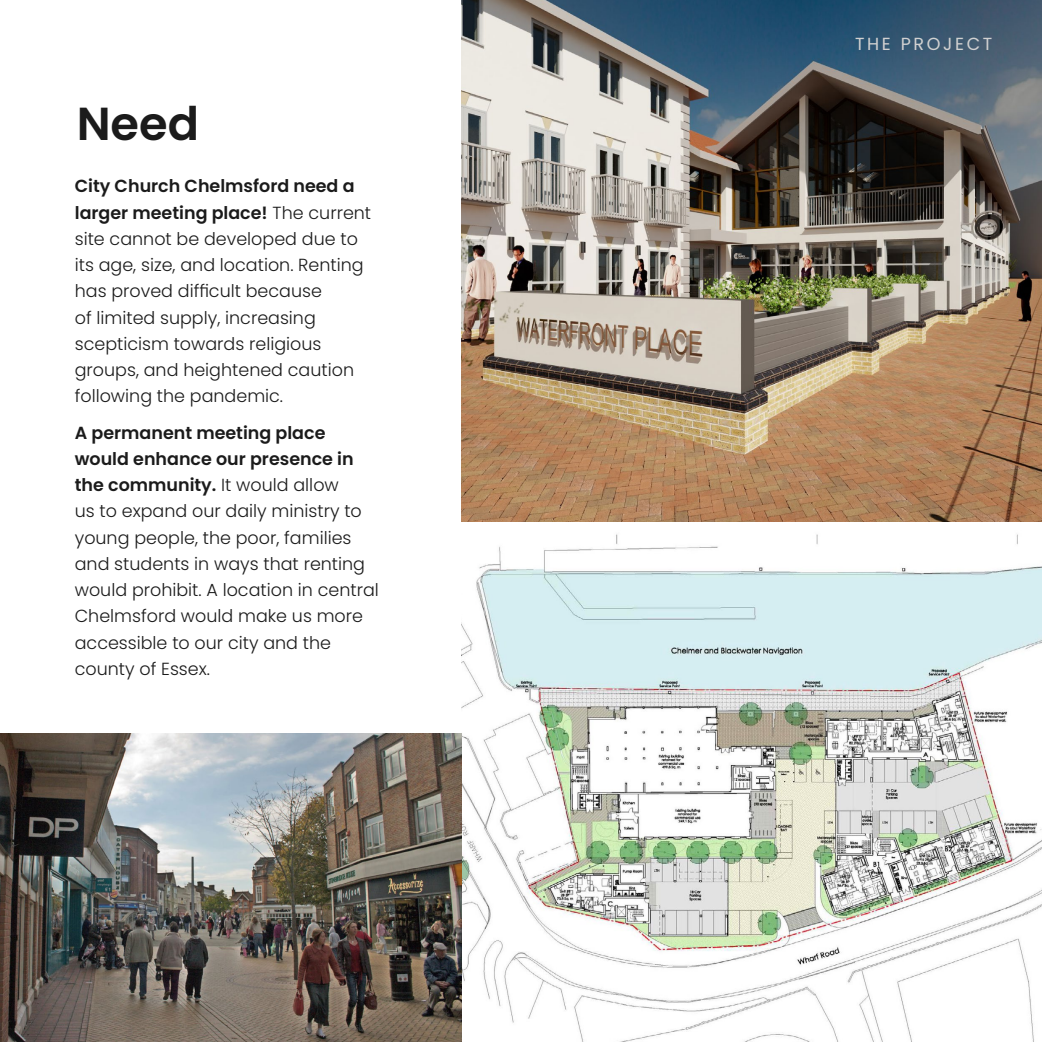
<style>
.page{position:relative;width:1042px;height:1042px;background:#fff}
.page>*{position:absolute;margin:0;border:0;box-sizing:border-box;transform-origin:0 0}
.t1{font:600 46.2px "Poppins";color:#1b1b1b}
.t2{font:300 17.5px/26.2px "Poppins";color:#1b1b1b}
.t3{font:17.5px "Poppins";letter-spacing:.15em;color:#d1d1d1}
.s1{font-weight:600}
</style>
<div class="page">
<img style="left:461px;top:0;width:581px;height:1042px">
<img style="left:0;top:733px;width:461px;height:309px">
<h1 class="t1" style="left:77px;top:97px;width:124px">Need</h1>
<p class="t2" style="left:75px;top:173px;width:298px"><span class="s1">City Church Chelmsford need a larger meeting place!</span> The current site cannot be developed due to its age, size, and location. Renting has proved difficult because<br>of limited supply, increasing scepticism towards religious groups, and heightened caution following the pandemic.</p>
<p class="t2" style="left:75px;top:419px;width:305px"><span class="s1">A permanent meeting place would enhance our presence in the community.</span> It would allow<br>us to expand our daily ministry to young people, the poor, families and students in ways that renting would prohibit. A location in central<br>Chelmsford would make us more accessible to our city and the county of Essex.</p>
<p class="t3" style="left:855px;top:33px;width:139px">THE PROJECT</p>
</div>
